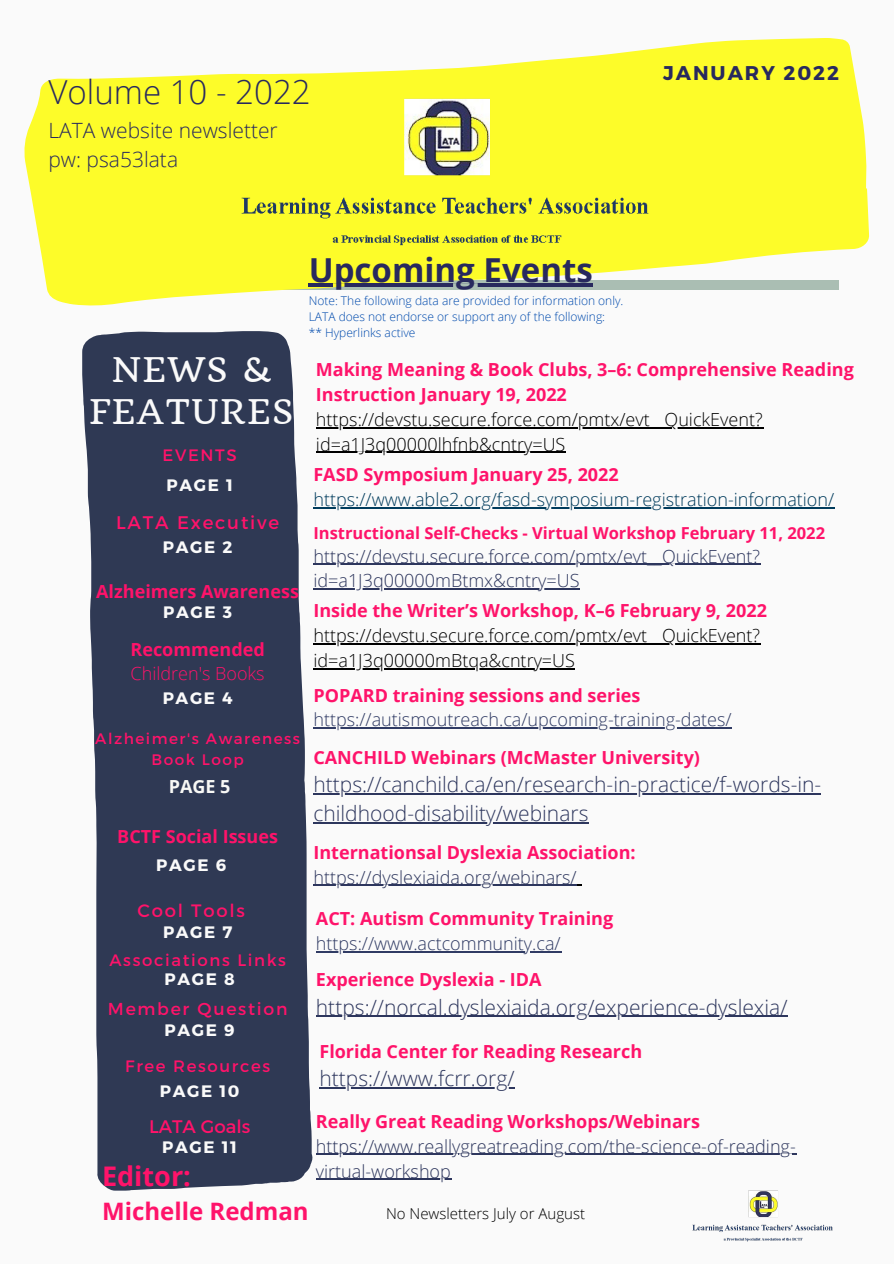
<style>
.page{position:relative;width:894px;height:1264px;background:#fff}
.page>*{position:absolute;margin:0;border:0;box-sizing:border-box;transform-origin:0 0}
.t1{font:33.15px/41.7px "Quando";letter-spacing:.05em;color:#fafafa;text-align:center}
.t2{font:700 33px "Open Sans";color:#28295e}
.t3{font:300 33px "Open Sans";color:#28295e}
.t4{font:700 27px "Open Sans";color:#ff136a}
.t5{font:700 24px "Open Sans";color:#ff136a}
.t6{font:300 21px/29.2px "Open Sans";color:#2d365d}
.t7{font:300 21px "Open Sans";color:#28295e}
.t8{font:700 19.8px "Montserrat";letter-spacing:.1em;color:#28295e}
.t9{font:18.15px "Montserrat";letter-spacing:.1em;color:#ff136a}
.t10{font:18.15px "Montserrat";color:#ff136a}
.t11{font:700 18px/24.8px "Open Sans";color:#ff136a}
.t12{font:300 18px/24.8px "Open Sans";color:#2d365d}
.t13{font:300 18px/24.8px "Open Sans";color:#000}
.t14{font:300 18px/24.8px "Open Sans";color:#303b64}
.t15{font:300 18px "Open Sans";color:#003b5c}
.t16{font:300 18px "Open Sans";color:#ff136a}
.t17{font:18px "Montserrat";letter-spacing:.1em;color:#ff136a}
.t18{font:700 18px "Open Sans";color:#f8f8f5}
.t19{font:17.25px "Montserrat";letter-spacing:.1em;color:#ff136a}
.t20{font:700 16.5px "Open Sans";color:#ff136a}
.t21{font:700 16.5px "Montserrat";letter-spacing:.1em;color:#fafafa}
.t22{font:16.5px "Montserrat";letter-spacing:.1em;color:#ff136a}
.t23{font:15.15px "Montserrat";letter-spacing:.1em;color:#ff136a}
.t24{font:300 15px "Open Sans";color:#000}
.t25{font:300 12px "Open Sans";color:#004aad}
.s1{font-weight:700;color:#ff136a}
</style>
<div class="page">
<div style="left:0;top:0;width:893px;height:1263px;background:#fafafa"></div>
<svg style="left:82px;top:331px;width:231px;height:859px;background:#434c64"></svg>
<svg style="left:24px;top:38px;width:845px;height:268px;fill:#fdfc29"></svg>
<img style="left:96px;top:84px;width:700px;height:165px">
<img style="left:692px;top:1190px;width:141px;height:52px">
<hr style="left:308px;top:284px;width:284px;height:3px;background:#28295e">
<hr style="left:313px;top:884px;width:264px;height:2px;background:#2d365d">
<hr style="left:313px;top:727px;width:419px;height:1px;background:#303b64">
<hr style="left:313px;top:793px;width:508px;height:1px;background:#2d365d">
<hr style="left:313px;top:822px;width:275px;height:1px;background:#2d365d">
<hr style="left:316px;top:951px;width:245px;height:1px;background:#303b64">
<hr style="left:316px;top:1015px;width:471px;height:1px;background:#2d365d">
<hr style="left:319px;top:1087px;width:195px;height:1px;background:#2d365d">
<hr style="left:316px;top:1153px;width:480px;height:1px;background:#2d365d">
<hr style="left:316px;top:1178px;width:135px;height:1px;background:#2d365d">
<hr style="left:313px;top:563px;width:447px;height:2px;background:#2d365d">
<hr style="left:313px;top:588px;width:266px;height:1px;background:#2d365d">
<hr style="left:313px;top:643px;width:447px;height:1px;background:#000">
<hr style="left:313px;top:668px;width:262px;height:1px;background:#000">
<hr style="left:316px;top:427px;width:447px;height:1px;background:#000">
<hr style="left:316px;top:452px;width:249px;height:1px;background:#000">
<hr style="left:313px;top:507px;width:521px;height:1px;background:#003b5c">
<p class="t3" style="left:48px;top:69px;width:264px">Volume 10 - 2022</p>
<p class="t7" style="left:48px;top:116px;width:231px">LATA website newsletter</p>
<p class="t7" style="left:48px;top:145px;width:131px">pw: psa53lata</p>
<p class="t2" style="left:308px;top:246px;width:285px">Upcoming Events</p>
<p class="t25" style="left:308px;top:292px;width:316px">Note: The following data are provided for information only.</p>
<p class="t25" style="left:308px;top:308px;width:298px">LATA does not endorse or support any of the following:</p>
<p class="t25" style="left:308px;top:324px;width:108px">** Hyperlinks active</p>
<p class="t8" style="left:663px;top:60px;width:177px">JANUARY 2022</p>
<p class="t1" style="left:89px;top:349px;width:206px">NEWS &amp;<br>FEATURES</p>
<p class="t22" style="left:162px;top:444px;width:76px">EVENTS</p>
<p class="t21" style="left:166px;top:474px;width:68px">PAGE 1</p>
<p class="t9" style="left:116px;top:511px;width:165px">LATA Executive</p>
<p class="t21" style="left:163px;top:536px;width:71px">PAGE 2</p>
<p class="t11" style="left:96px;top:578px;width:204px">Alzheimers Awareness</p>
<p class="t21" style="left:163px;top:601px;width:70px">PAGE 3</p>
<p class="t11" style="left:130px;top:636px;width:136px">Recommended</p>
<p class="t16" style="left:130px;top:661px;width:136px">Children's Books</p>
<p class="t21" style="left:163px;top:687px;width:72px">PAGE 4</p>
<p class="t23" style="left:95px;top:729px;width:206px">Alzheimer's Awareness</p>
<p class="t23" style="left:151px;top:749px;width:94px">Book Loop</p>
<p class="t18" style="left:169px;top:773px;width:63px">PAGE 5</p>
<p class="t11" style="left:117px;top:823px;width:162px">BCTF Social Issues</p>
<p class="t21" style="left:156px;top:854px;width:71px">PAGE 6</p>
<p class="t11" style="left:316px;top:357px;width:539px">Making Meaning &amp; Book Clubs, 3–6: Comprehensive Reading<br>Instruction January 19, 2022</p>
<p class="t13" style="left:316px;top:406px;width:448px">https://devstu.secure.force.com/pmtx/evt__QuickEvent? id=a1J3q00000lhfnb&amp;cntry=US</p>
<p class="t11" style="left:313px;top:462px;width:307px">FASD Symposium January 25, 2022</p>
<p class="t15" style="left:313px;top:487px;width:522px">https://www.able2.org/fasd-symposium-registration-information/</p>
<p class="t20" style="left:313px;top:521px;width:513px">Instructional Self-Checks - Virtual Workshop February 11, 2022</p>
<p class="t12" style="left:313px;top:543px;width:448px">https://devstu.secure.force.com/pmtx/evt__QuickEvent? id=a1J3q00000mBtmx&amp;cntry=US</p>
<p class="t11" style="left:313px;top:598px;width:455px">Inside the Writer’s Workshop, K–6 February 9, 2022</p>
<p class="t13" style="left:313px;top:622px;width:448px">https://devstu.secure.force.com/pmtx/evt__QuickEvent? id=a1J3q00000mBtqa&amp;cntry=US</p>
<p class="t14" style="left:313px;top:682px;width:419px"><span class="s1">POPARD training sessions and series </span>https://autismoutreach.ca/upcoming-training-dates/</p>
<p class="t11" style="left:313px;top:744px;width:388px">CANCHILD Webinars (McMaster University)</p>
<p class="t6" style="left:313px;top:769px;width:509px">https://canchild.ca/en/research-in-practice/f-words-in&shy;childhood-disability/webinars</p>
<p class="t11" style="left:313px;top:839px;width:324px">Internationsal Dyslexia Association:</p>
<p class="t12" style="left:313px;top:864px;width:265px">https://dyslexiaida.org/webinars/</p>
<p class="t17" style="left:137px;top:898px;width:109px">Cool Tools</p>
<p class="t21" style="left:163px;top:920px;width:71px">PAGE 7</p>
<p class="t22" style="left:109px;top:949px;width:178px">Associations Links</p>
<p class="t21" style="left:164px;top:968px;width:72px">PAGE 8</p>
<p class="t19" style="left:108px;top:997px;width:181px">Member Question</p>
<p class="t21" style="left:164px;top:1019px;width:71px">PAGE 9</p>
<p class="t22" style="left:125px;top:1055px;width:146px">Free Resources</p>
<p class="t21" style="left:160px;top:1080px;width:81px">PAGE 10</p>
<p class="t10" style="left:149px;top:1114px;width:103px">LATA Goals</p>
<p class="t21" style="left:162px;top:1136px;width:76px">PAGE 11</p>
<p class="t4" style="left:102px;top:1157px;width:90px">Editor:</p>
<p class="t5" style="left:102px;top:1194px;width:208px">Michelle Redman</p>
<p class="t14" style="left:316px;top:906px;width:299px"><span class="s1">ACT: Autism Community Training </span>https://www.actcommunity.ca/</p>
<p class="t11" style="left:316px;top:967px;width:227px">Experience Dyslexia - IDA</p>
<p class="t6" style="left:316px;top:991px;width:473px">https://norcal.dyslexiaida.org/experience-dyslexia/</p>
<p class="t11" style="left:319px;top:1038px;width:324px">Florida Center for Reading Research</p>
<p class="t6" style="left:319px;top:1063px;width:196px">https://www.fcrr.org/</p>
<p class="t11" style="left:316px;top:1108px;width:385px">Really Great Reading Workshops/Webinars</p>
<p class="t12" style="left:316px;top:1133px;width:481px">https://www.reallygreatreading.com/the-science-of-reading&shy;virtual-workshop</p>
<p class="t24" style="left:386px;top:1203px;width:200px">No Newsletters July or August</p>
</div>
